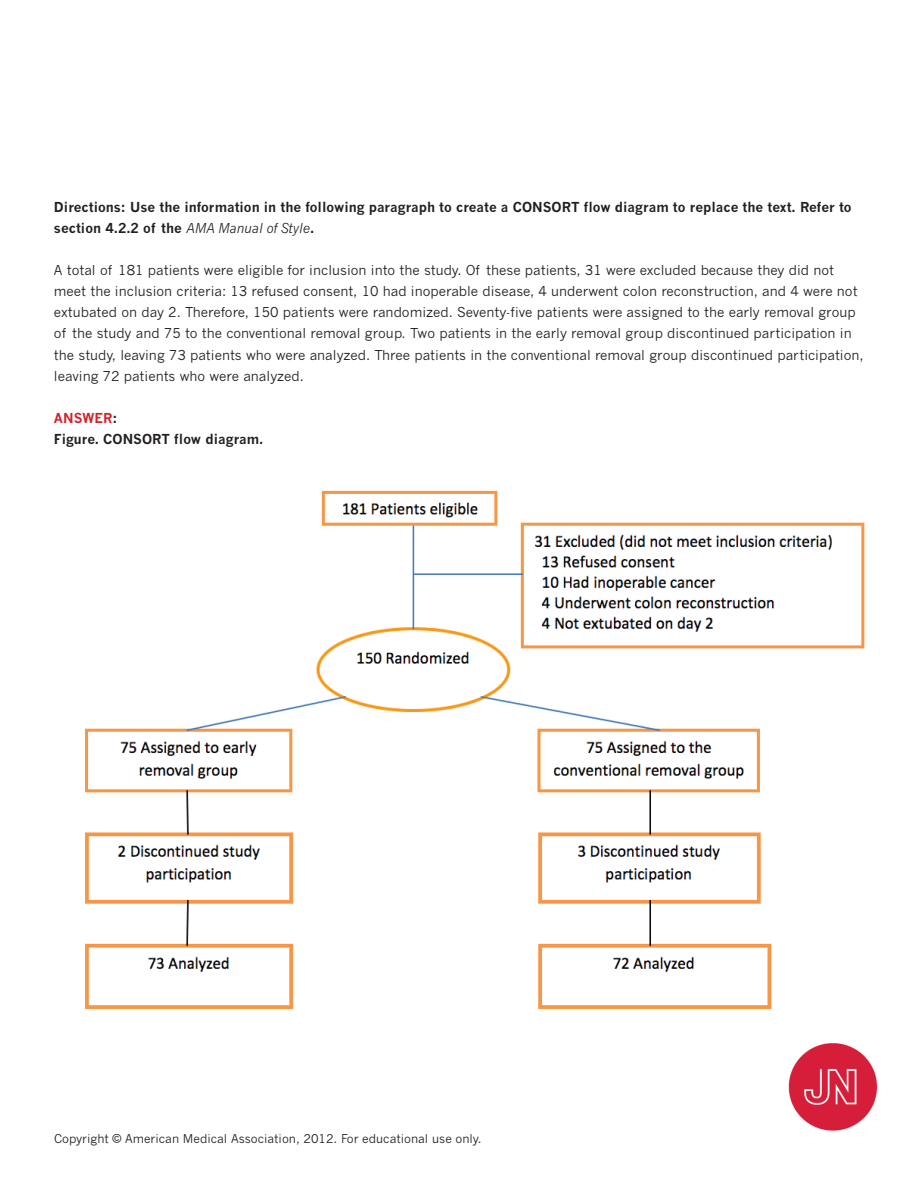
<style>
.page{position:relative;width:918px;height:1188px;background:#fff}
.page>*{position:absolute;margin:0;border:0;box-sizing:border-box;transform-origin:0 0}
.t1{font:13.5px/21px "News Gothic";color:#231f20}
.t2{font:700 13.5px/21px "News Gothic";color:#231f20}
.t3{font:12px "News Gothic";color:#231f20}
.s1{font-weight:400;font-style:italic}
.s2{color:#d1232a}
</style>
<div class="page">
<img style="left:788px;top:1043px;width:90px;height:88px">
<img style="left:85px;top:490px;width:780px;height:519px">
<p class="t2" style="left:54px;top:197px;width:799px">Directions: Use the information in the following paragraph to create a CONSORT flow diagram to replace the text. Refer to section 4.2.2 of the <span class="s1">AMA Manual of Style</span>.</p>
<p class="t1" style="left:54px;top:260px;width:811px">A total of 181 patients were eligible for inclusion into the study. Of these patients, 31 were excluded because they did not meet the inclusion criteria: 13 refused consent, 10 had inoperable disease, 4 underwent colon reconstruction, and 4 were not extubated on day 2. Therefore, 150 patients were randomized. Seventy-five patients were assigned to the early removal group of the study and 75 to the conventional removal group. Two patients in the early removal group discontinued participation in the study, leaving 73 patients who were analyzed. Three patients in the conventional removal group discontinued participation, leaving 72 patients who were analyzed.</p>
<p class="t2" style="left:54px;top:407px;width:211px"><span class="s2">ANSWER</span>:<br>Figure. CONSORT flow diagram.</p>
<p class="t3" style="left:54px;top:1132px;width:429px">Copyright © American Medical Association, 2012. For educational use only.</p>
</div>
